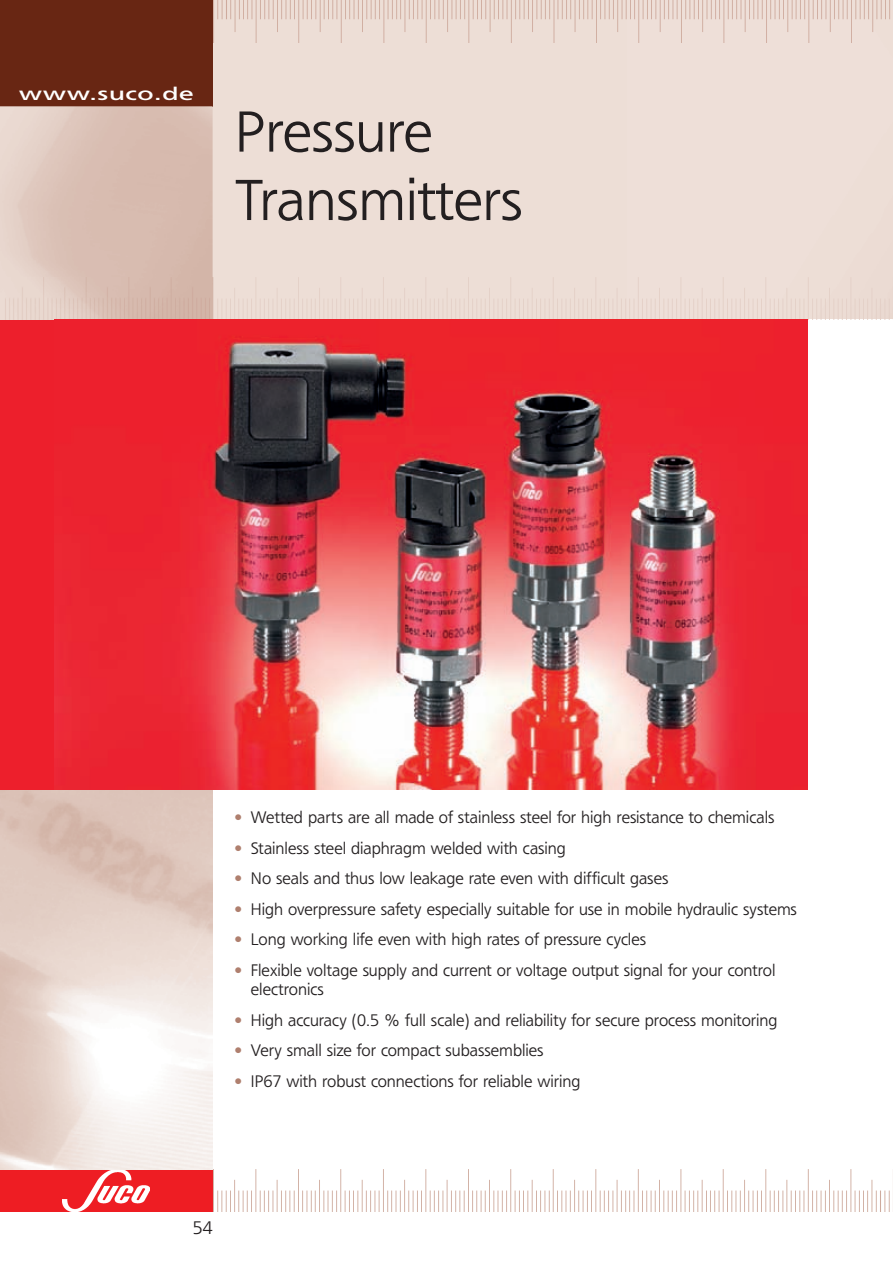
<style>
.page{position:relative;width:893px;height:1263px;background:#fff}
.page>*{position:absolute;margin:0;border:0;box-sizing:border-box;transform-origin:0 0}
.t1{font:300 57px/68.4px "Freeborn SB";color:#231f20}
.t2{font:18px "Freeborn SB";letter-spacing:.025em;color:#fff;scale:1.5 1}
.t3{font:300 18px "Freeborn SB";color:#231f20}
.t4{font:300 16.5px/19.8px "Freeborn SB";color:#231f20}
.s1{color:#af7f6e}
</style>
<div class="page">
<div style="left:213px;top:0;width:680px;height:319px;background:#edded6"></div>
<img style="left:630px;top:0;width:260px;height:43px">
<div style="left:0;top:1169px;width:213px;height:43px;background:#ee1d23"></div>
<div style="left:0;top:0;width:213px;height:106px;background:#682613"></div>
<img style="left:213px;top:277px;width:677px;height:43px">
<img style="left:0;top:107px;width:213px;height:1062px">
<img style="left:0;top:106px;width:213px;height:1px">
<img style="left:2px;top:277px;width:211px;height:43px">
<img style="left:213px;top:277px;width:1px;height:42px">
<div style="left:0;top:320px;width:808px;height:469px;background:#ed1f2c"></div>
<img style="left:54px;top:336px;width:684px;height:453px">
<img style="left:213px;top:1169px;width:677px;height:43px">
<p class="t2" style="left:19px;top:81px;width:118px">www.suco.de</p>
<h1 class="t1" style="left:235px;top:98px;width:289px">Pressure<br>Transmitters</h1>
<p class="t4" style="left:234px;top:808px;width:542px"><span class="s1">•</span> Wetted parts are all made of stainless steel for high resistance to chemicals</p>
<p class="t4" style="left:234px;top:838px;width:333px"><span class="s1">•</span> Stainless steel diaphragm welded with casing</p>
<p class="t4" style="left:234px;top:869px;width:436px"><span class="s1">•</span> No seals and thus low leakage rate even with difficult gases</p>
<p class="t4" style="left:234px;top:899px;width:565px"><span class="s1">•</span> High overpressure safety especially suitable for use in mobile hydraulic systems</p>
<p class="t4" style="left:234px;top:929px;width:414px"><span class="s1">•</span> Long working life even with high rates of pressure cycles</p>
<p class="t4" style="left:251px;top:960px;width:526px;text-indent:-17px"><span class="s1">•</span> Flexible voltage supply and current or voltage output signal for your control electronics</p>
<p class="t4" style="left:234px;top:1010px;width:545px"><span class="s1">•</span> High accuracy (0.5 % full scale) and reliability for secure process monitoring</p>
<p class="t4" style="left:234px;top:1040px;width:311px"><span class="s1">•</span> Very small size for compact subassemblies</p>
<p class="t4" style="left:234px;top:1071px;width:348px"><span class="s1">•</span> IP67 with robust connections for reliable wiring</p>
<p class="t3" style="left:193px;top:1218px;width:21px">54</p>
</div>
